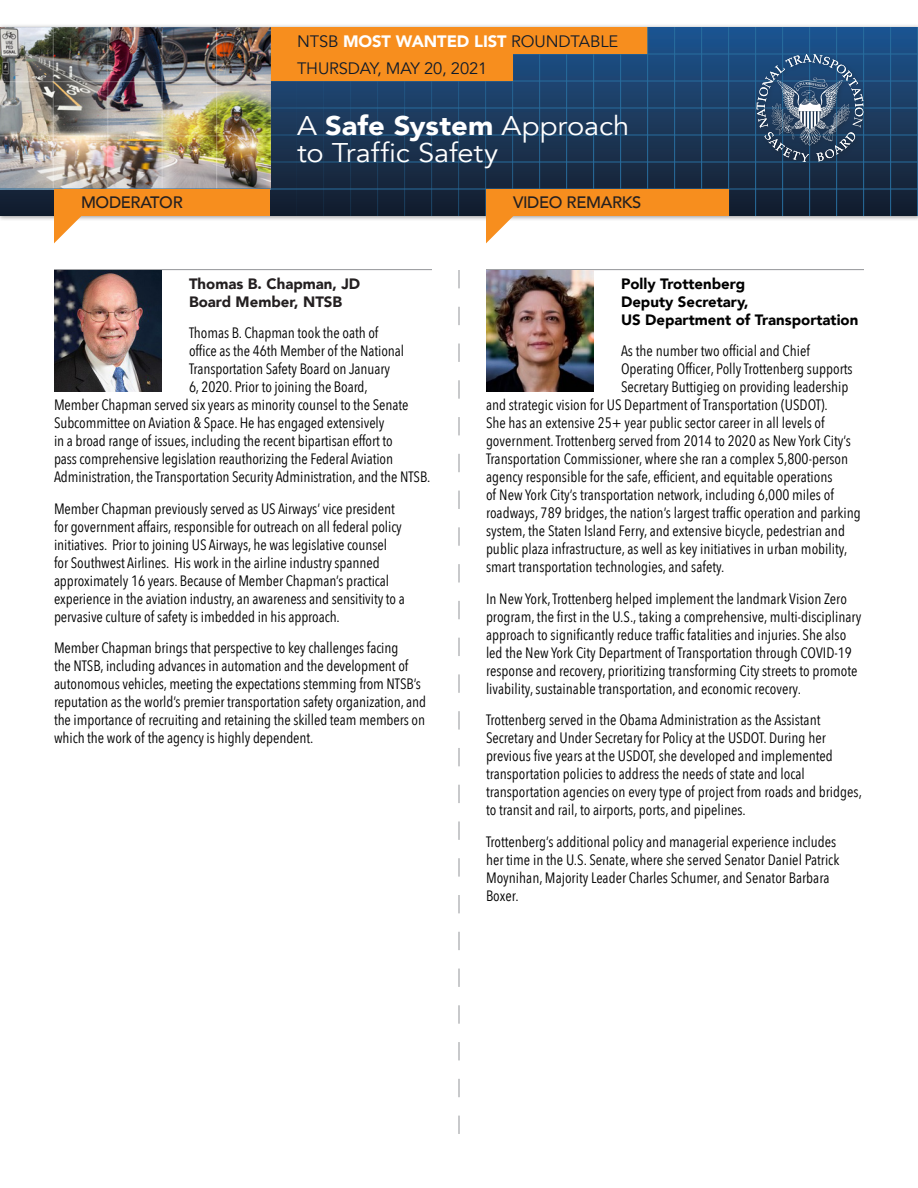
<style>
.page{position:relative;width:918px;height:1188px;background:#fff}
.page>*{position:absolute;margin:0;border:0;box-sizing:border-box;transform-origin:0 0}
.t1{font:27px/27px "Avenir";letter-spacing:-.005em;color:#fff;scale:1.08 1}
.t2{font:16.5px/27px "Avenir";letter-spacing:-.01em;color:#0e1a2b}
.t3{font:500 16.5px "Avenir";letter-spacing:-.02em;color:#231f20}
.Text{font:15px/18px "Avenir Next Condensed";color:#000}
.Name{font:900 15px/18px "Avenir";color:#000}
.Name-2{font:900 15px/18px "Avenir";color:#231f20}
.s1{font-weight:900;color:#fff}
.s2{font-weight:900}
</style>
<div class="page">
<div style="left:0;top:23px;width:918px;height:199px;background:#231f20;opacity:.45"></div>
<svg style="left:0;top:27px;width:917px;height:189px;background:#193557"></svg>
<hr style="left:108px;top:54px;width:810px;height:1px;background:#286e9f">
<hr style="left:108px;top:81px;width:810px;height:1px;background:#286e9f">
<hr style="left:108px;top:108px;width:810px;height:1px;background:#286e9f">
<hr style="left:108px;top:135px;width:810px;height:1px;background:#286e9f">
<hr style="left:108px;top:162px;width:810px;height:1px;background:#286e9f">
<hr style="left:620px;top:27px;width:1px;height:189px;background:#286e9f">
<hr style="left:593px;top:27px;width:1px;height:189px;background:#286e9f">
<hr style="left:566px;top:27px;width:1px;height:189px;background:#286e9f">
<hr style="left:539px;top:27px;width:1px;height:189px;background:#286e9f">
<hr style="left:512px;top:27px;width:1px;height:189px;background:#286e9f">
<hr style="left:485px;top:27px;width:1px;height:189px;background:#286e9f">
<hr style="left:458px;top:27px;width:1px;height:189px;background:#286e9f">
<hr style="left:431px;top:27px;width:1px;height:189px;background:#286e9f">
<hr style="left:404px;top:27px;width:1px;height:189px;background:#286e9f">
<hr style="left:377px;top:27px;width:1px;height:189px;background:#286e9f">
<hr style="left:350px;top:27px;width:1px;height:189px;background:#286e9f">
<hr style="left:323px;top:27px;width:1px;height:189px;background:#286e9f">
<hr style="left:296px;top:27px;width:1px;height:189px;background:#286e9f">
<hr style="left:917px;top:27px;width:1px;height:189px;background:#286e9f">
<hr style="left:890px;top:27px;width:1px;height:189px;background:#286e9f">
<hr style="left:863px;top:27px;width:1px;height:189px;background:#286e9f">
<hr style="left:836px;top:27px;width:1px;height:189px;background:#286e9f">
<hr style="left:809px;top:27px;width:1px;height:189px;background:#286e9f">
<hr style="left:782px;top:27px;width:1px;height:189px;background:#286e9f">
<hr style="left:755px;top:27px;width:1px;height:189px;background:#286e9f">
<hr style="left:728px;top:27px;width:1px;height:189px;background:#286e9f">
<hr style="left:701px;top:27px;width:1px;height:189px;background:#286e9f">
<hr style="left:674px;top:27px;width:1px;height:189px;background:#286e9f">
<hr style="left:647px;top:27px;width:1px;height:189px;background:#286e9f">
<div style="left:753px;top:51px;width:116px;height:116px;background:#231f20;opacity:.45"></div>
<svg style="left:757px;top:54px;width:106px;height:108px;background:#415c7b"></svg>
<svg style="left:270px;top:27px;width:377px;height:54px;background:#cf822f"></svg>
<img style="left:0;top:27px;width:270px;height:162px">
<hr style="left:54px;top:269px;width:378px;height:1px;background:#939598">
<img style="left:54px;top:270px;width:108px;height:121px">
<hr style="left:486px;top:269px;width:378px;height:1px;background:#939598">
<img style="left:486px;top:270px;width:108px;height:122px">
<svg style="left:459px;top:270px;width:1px;height:864px"></svg>
<hr style="left:0;top:189px;width:918px;height:1px;background:#286e9f">
<svg style="left:54px;top:216px;width:54px;height:27px"></svg>
<svg style="left:486px;top:216px;width:54px;height:27px"></svg>
<div style="left:54px;top:189px;width:216px;height:27px;background:#f78e1e"></div>
<div style="left:486px;top:189px;width:243px;height:27px;background:#f78e1e"></div>
<p class="t2" style="left:297px;top:28px;width:323px">NTSB <span class="s1">MOST WANTED LIST</span> ROUNDTABLE<br>THURSDAY, MAY 20, 2021</p>
<p class="t1" style="left:297px;top:113px;width:309px">A <span class="s2">Safe System</span> Approach to Traffic Safety</p>
<p class="t3" style="left:81px;top:188px;width:103px">MODERATOR</p>
<p class="t3" style="left:513px;top:188px;width:130px">VIDEO REMARKS</p>
<p class="Name-2" style="left:189px;top:274px;width:173px">Thomas B. Chapman, JD<br>Board Member, NTSB</p>
<p class="Text" style="left:189px;top:323px;width:191px">Thomas B. Chapman took the oath of</p>
<p class="Text" style="left:189px;top:341px;width:217px">office as the 46th Member of the National</p>
<p class="Text" style="left:189px;top:359px;width:203px">Transportation Safety Board on January</p>
<p class="Text" style="left:189px;top:377px;width:180px">6, 2020. Prior to joining the Board,</p>
<p class="Text" style="left:54px;top:395px;width:356px">Member Chapman served six years as minority counsel to the Senate</p>
<p class="Text" style="left:54px;top:413px;width:332px">Subcommittee on Aviation &amp; Space. He has engaged extensively</p>
<p class="Text" style="left:54px;top:431px;width:340px">in a broad range of issues, including the recent bipartisan effort to</p>
<p class="Text" style="left:54px;top:449px;width:341px">pass comprehensive legislation reauthorizing the Federal Aviation</p>
<p class="Text" style="left:54px;top:467px;width:378px">Administration, the Transportation Security Administration, and the NTSB.</p>
<p class="Text" style="left:54px;top:499px;width:352px">Member Chapman previously served as US Airways’ vice president for government affairs, responsible for outreach on all federal policy initiatives. Prior to joining US Airways, he was legislative counsel<br>for Southwest Airlines. His work in the airline industry spanned approximately 16 years. Because of Member Chapman’s practical experience in the aviation industry, an awareness and sensitivity to a pervasive culture of safety is imbedded in his approach.</p>
<p class="Text" style="left:54px;top:638px;width:374px">Member Chapman brings that perspective to key challenges facing<br>the NTSB, including advances in automation and the development of autonomous vehicles, meeting the expectations stemming from NTSB’s reputation as the world’s premier transportation safety organization, and the importance of recruiting and retaining the skilled team members on which the work of the agency is highly dependent.</p>
<p class="Name" style="left:621px;top:274px;width:239px">Polly Trottenberg<br>Deputy Secretary,<br>US Department of Transportation</p>
<p class="Text" style="left:621px;top:341px;width:191px">As the number two official and Chief</p>
<p class="Text" style="left:621px;top:359px;width:233px">Operating Officer, Polly Trottenberg supports</p>
<p class="Text" style="left:621px;top:377px;width:229px">Secretary Buttigieg on providing leadership</p>
<p class="Text" style="left:486px;top:395px;width:343px">and strategic vision for US Department of Transportation (USDOT).</p>
<p class="Text" style="left:486px;top:413px;width:340px">She has an extensive 25+ year public sector career in all levels of</p>
<p class="Text" style="left:486px;top:431px;width:366px">government. Trottenberg served from 2014 to 2020 as New York City’s</p>
<p class="Text" style="left:486px;top:449px;width:364px">Transportation Commissioner, where she ran a complex 5,800-person</p>
<p class="Text" style="left:486px;top:467px;width:348px">agency responsible for the safe, efficient, and equitable operations</p>
<p class="Text" style="left:486px;top:485px;width:349px">of New York City’s transportation network, including 6,000 miles of</p>
<p class="Text" style="left:486px;top:503px;width:376px">roadways, 789 bridges, the nation’s largest traffic operation and parking</p>
<p class="Text" style="left:486px;top:521px;width:361px">system, the Staten Island Ferry, and extensive bicycle, pedestrian and</p>
<p class="Text" style="left:486px;top:539px;width:363px">public plaza infrastructure, as well as key initiatives in urban mobility,</p>
<p class="Text" style="left:486px;top:557px;width:240px">smart transportation technologies, and safety.</p>
<p class="Text" style="left:486px;top:589px;width:377px">In New York, Trottenberg helped implement the landmark Vision Zero program, the first in the U.S., taking a comprehensive, multi-disciplinary approach to significantly reduce traffic fatalities and injuries. She also led the New York City Department of Transportation through COVID-19 response and recovery, prioritizing transforming City streets to promote livability, sustainable transportation, and economic recovery.</p>
<p class="Text" style="left:486px;top:710px;width:377px">Trottenberg served in the Obama Administration as the Assistant Secretary and Under Secretary for Policy at the USDOT. During her previous five years at the USDOT, she developed and implemented transportation policies to address the needs of state and local transportation agencies on every type of project from roads and bridges, to transit and rail, to airports, ports, and pipelines.</p>
<p class="Text" style="left:486px;top:832px;width:355px">Trottenberg’s additional policy and managerial experience includes her time in the U.S. Senate, where she served Senator Daniel Patrick Moynihan, Majority Leader Charles Schumer, and Senator Barbara Boxer.</p>
</div>
